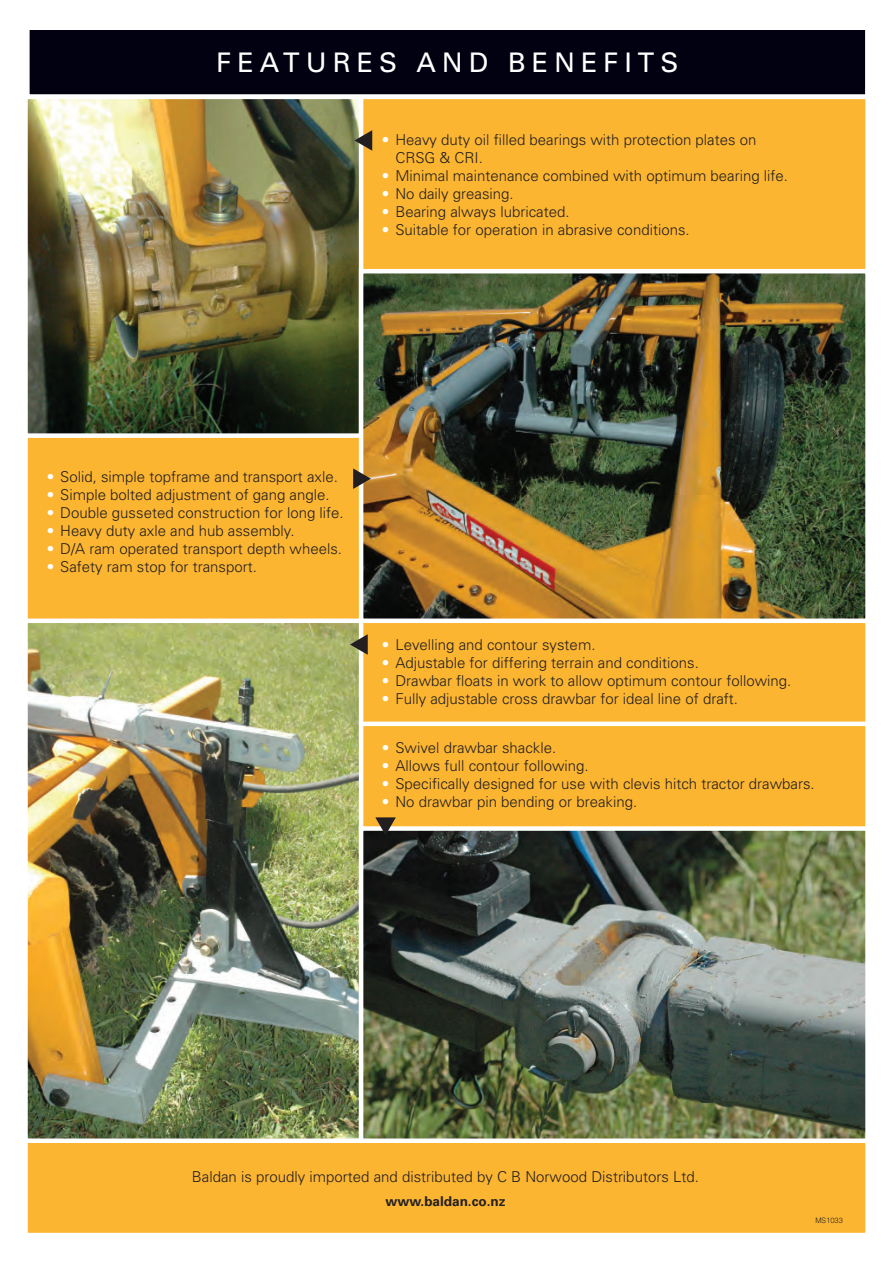
<style>
.page{position:relative;width:893px;height:1263px;background:#fff}
.page>*{position:absolute;margin:0;border:0;box-sizing:border-box;transform-origin:0 0}
.t1{font:27px "Univers";letter-spacing:.22em;color:#fff}
.t2{font:300 15px/18px "Univers";color:#231f20}
.t3{font:700 13.5px "Univers";color:#231f20}
.t4{font:300 7.5px "Helvetica";color:#231f20}
.s1{color:#fff}
</style>
<div class="page">
<div style="left:26px;top:97px;width:841px;height:1138px;background:#fcb531"></div>
<img style="left:28px;top:100px;width:330px;height:333px">
<div style="left:23px;top:95px;width:340px;height:343px;border:4px solid #fff"></div>
<img style="left:28px;top:624px;width:330px;height:514px">
<div style="left:23px;top:619px;width:340px;height:524px;border:4px solid #fff"></div>
<img style="left:364px;top:274px;width:501px;height:344px">
<div style="left:359px;top:269px;width:511px;height:354px;border:4px solid #fff"></div>
<img style="left:364px;top:831px;width:501px;height:307px">
<div style="left:359px;top:826px;width:511px;height:317px;border:4px solid #fff"></div>
<div style="left:26px;top:28px;width:841px;height:69px;background:#010111"></div>
<svg style="left:354px;top:130px;width:18px;height:21px"></svg>
<hr style="left:359px;top:722px;width:522px;height:4px;background:#fff">
<svg style="left:350px;top:634px;width:18px;height:21px"></svg>
<svg style="left:375px;top:817px;width:21px;height:18px"></svg>
<svg style="left:353px;top:468px;width:18px;height:21px"></svg>
<div style="left:25px;top:25px;width:845px;height:74px;border:4px solid #fff"></div>
<p class="t1" style="left:216px;top:53px;width:463px">FEATURES AND BENEFITS</p>
<p class="t2" style="left:395px;top:132px;width:362px;text-indent:-14px"><span class="s1">•</span> Heavy duty oil filled bearings with protection plates on<br>CRSG &amp; CRI.</p>
<p class="t2" style="left:382px;top:168px;width:408px"><span class="s1">•</span> Minimal maintenance combined with optimum bearing life.</p>
<p class="t2" style="left:382px;top:186px;width:133px"><span class="s1">•</span> No daily greasing.</p>
<p class="t2" style="left:382px;top:204px;width:189px"><span class="s1">•</span> Bearing always lubricated.</p>
<p class="t2" style="left:382px;top:222px;width:309px"><span class="s1">•</span> Suitable for operation in abrasive conditions.</p>
<p class="t2" style="left:47px;top:469px;width:293px"><span class="s1">•</span> Solid, simple topframe and transport axle.</p>
<p class="t2" style="left:47px;top:487px;width:284px"><span class="s1">•</span> Simple bolted adjustment of gang angle.</p>
<p class="t2" style="left:47px;top:505px;width:298px"><span class="s1">•</span> Double gusseted construction for long life.</p>
<p class="t2" style="left:47px;top:523px;width:249px"><span class="s1">•</span> Heavy duty axle and hub assembly.</p>
<p class="t2" style="left:47px;top:541px;width:297px"><span class="s1">•</span> D/A ram operated transport depth wheels.</p>
<p class="t2" style="left:47px;top:559px;width:212px"><span class="s1">•</span> Safety ram stop for transport.</p>
<p class="t2" style="left:382px;top:637px;width:215px"><span class="s1">•</span> Levelling and contour system.</p>
<p class="t2" style="left:382px;top:655px;width:318px"><span class="s1">•</span> Adjustable for differing terrain and conditions.</p>
<p class="t2" style="left:382px;top:673px;width:411px"><span class="s1">•</span> Drawbar floats in work to allow optimum contour following.</p>
<p class="t2" style="left:382px;top:691px;width:358px"><span class="s1">•</span> Fully adjustable cross drawbar for ideal line of draft.</p>
<p class="t2" style="left:382px;top:740px;width:176px"><span class="s1">•</span> Swivel drawbar shackle.</p>
<p class="t2" style="left:382px;top:758px;width:208px"><span class="s1">•</span> Allows full contour following.</p>
<p class="t2" style="left:382px;top:776px;width:434px"><span class="s1">•</span> Specifically designed for use with clevis hitch tractor drawbars.</p>
<p class="t2" style="left:382px;top:794px;width:257px"><span class="s1">•</span> No drawbar pin bending or breaking.</p>
<p class="t2" style="left:192px;top:1169px;width:508px">Baldan is proudly imported and distributed by C B Norwood Distributors Ltd.</p>
<p class="t3" style="left:385px;top:1196px;width:122px">www.baldan.co.nz</p>
<p class="t4" style="left:815px;top:1217px;width:29px">MS1033</p>
</div>
